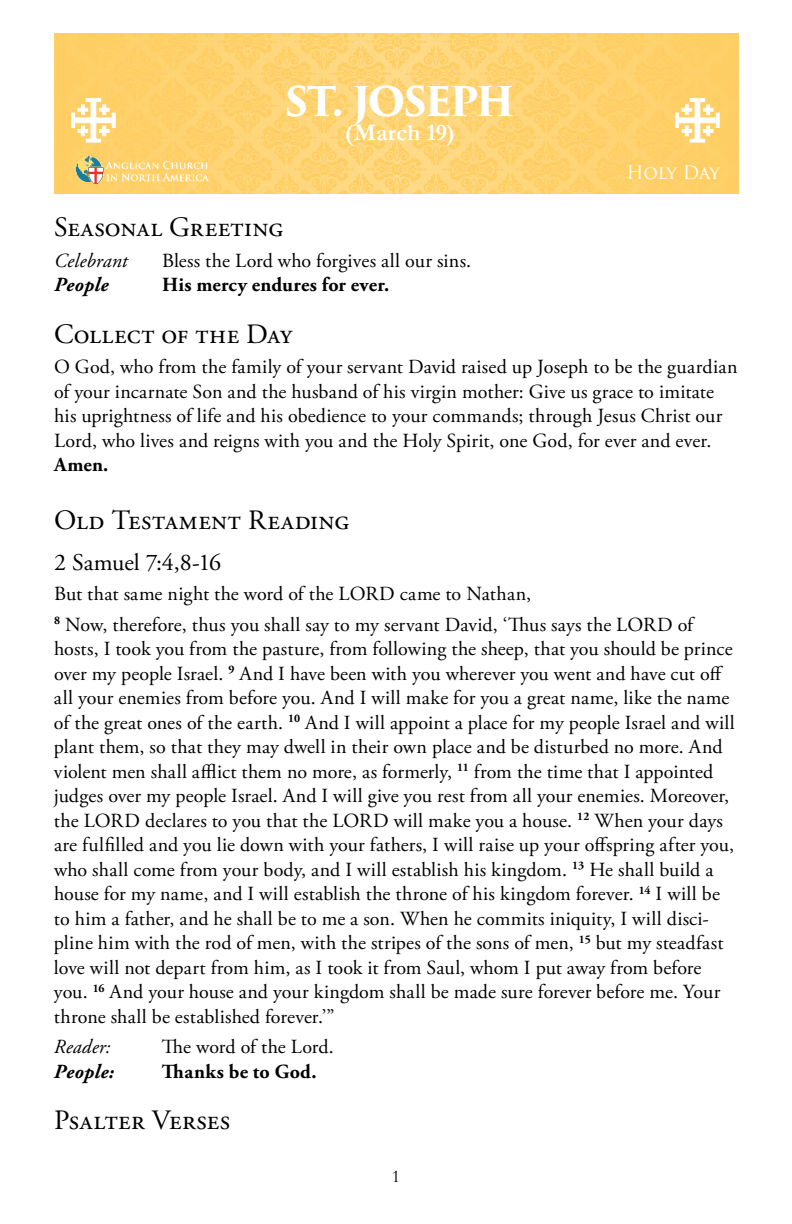
<style>
.page{position:relative;width:792px;height:1224px;background:#fff}
.page>*{position:absolute;margin:0;border:0;box-sizing:border-box;transform-origin:0 0}
.t1{font:700 40px "Trajan Pro 3";letter-spacing:-.06em;color:#fff}
.t2{font:28px "Adobe Garamond Pro";letter-spacing:.015em;color:#000}
.t3{font:24px "Adobe Garamond Pro";color:#000}
.t4{font:700 24px "Garamond";letter-spacing:-.005em;color:#fff}
.t5{font:20px/24.4px "Adobe Garamond Pro";color:#000}
.t6{font:700 20px "Adobe Garamond Pro";letter-spacing:.01em;color:#000}
.t7{font:italic 20px "Adobe Garamond Pro";letter-spacing:.01em;color:#000}
.t8{font:italic 700 20px "Adobe Garamond Pro";letter-spacing:.01em;color:#000}
.t9{font:18px "Trajan Pro 3";letter-spacing:-.025em;color:#fff}
.t10{font:18px "Garamond";color:#000}
</style>
<div class="page">
<svg style="left:397px;top:33px;width:341px;height:160px;background:#fdd16e"></svg>
<svg style="left:54px;top:33px;width:343px;height:160px;background:#fdd16e"></svg>
<img style="left:76px;top:157px;width:132px;height:27px">
<svg style="left:72px;top:98px;width:43px;height:44px"></svg>
<svg style="left:676px;top:98px;width:43px;height:44px"></svg>
<h1 class="t1" style="left:285px;top:72px;width:231px">ST. JOSEPH</h1>
<p class="t4" style="left:345px;top:116px;width:112px">(March 19)</p>
<p class="t9" style="left:627px;top:160px;width:95px">Holy Day</p>
<h2 class="t2" style="left:54px;top:211px;width:231px">Seasonal Greeting</h2>
<p class="t7" style="left:54px;top:248px;width:75px">Celebrant</p>
<p class="t5" style="left:162px;top:249px;width:311px">Bless the Lord who forgives all our sins.</p>
<p class="t8" style="left:54px;top:273px;width:56px">People</p>
<p class="t6" style="left:162px;top:273px;width:229px">His mercy endures for ever.</p>
<h2 class="t2" style="left:54px;top:317px;width:240px">Collect of the Day</h2>
<p class="t5" style="left:54px;top:356px;width:685px">O God, who from the family of your servant David raised up Joseph to be the guardian of your incarnate Son and the husband of his virgin mother: Give us grace to imitate his uprightness of life and his obedience to your commands; through Jesus Christ our Lord, who lives and reigns with you and the Holy Spirit, one God, for ever and ever.</p>
<p class="t6" style="left:54px;top:453px;width:56px">Amen.</p>
<h2 class="t2" style="left:54px;top:503px;width:297px">Old Testament Reading</h2>
<p class="t3" style="left:54px;top:548px;width:169px">2 Samuel 7:4,8-16</p>
<p class="t5" style="left:54px;top:579px;width:643px;line-height:30.6px">But that same night the word of the LORD came to Nathan,<br><sup>8</sup> Now, therefore, thus you shall say to my servant David, ‘Thus says the LORD of</p>
<p class="t5" style="left:54px;top:637px;width:682px">hosts, I took you from the pasture, from following the sheep, that you should be prince over my people Israel. <sup>9</sup> And I have been with you wherever you went and have cut off all your enemies from before you. And I will make for you a great name, like the name of the great ones of the earth. <sup>10</sup> And I will appoint a place for my people Israel and will plant them, so that they may dwell in their own place and be disturbed no more. And violent men shall afflict them no more, as formerly, <sup>11</sup> from the time that I appointed judges over my people Israel. And I will give you rest from all your enemies. Moreover, the LORD declares to you that the LORD will make you a house. <sup>12</sup> When your days are fulfilled and you lie down with your fathers, I will raise up your offspring after you, who shall come from your body, and I will establish his kingdom. <sup>13</sup> He shall build a house for my name, and I will establish the throne of his kingdom forever. <sup>14</sup> I will be to him a father, and he shall be to me a son. When he commits iniquity, I will disci&shy;pline him with the rod of men, with the stripes of the sons of men, <sup>15</sup> but my steadfast love will not depart from him, as I took it from Saul, whom I put away from before you. <sup>16</sup> And your house and your kingdom shall be made sure forever before me. Your throne shall be established forever.’”</p>
<p class="t7" style="left:54px;top:1035px;width:58px">Reader:</p>
<p class="t5" style="left:162px;top:1035px;width:173px">The word of the Lord.</p>
<p class="t8" style="left:54px;top:1060px;width:62px">People:</p>
<p class="t6" style="left:162px;top:1060px;width:156px">Thanks be to God.</p>
<h2 class="t2" style="left:54px;top:1104px;width:178px">Psalter Verses</h2>
<p class="t10" style="left:392px;top:1164px;width:10px">1</p>
</div>
